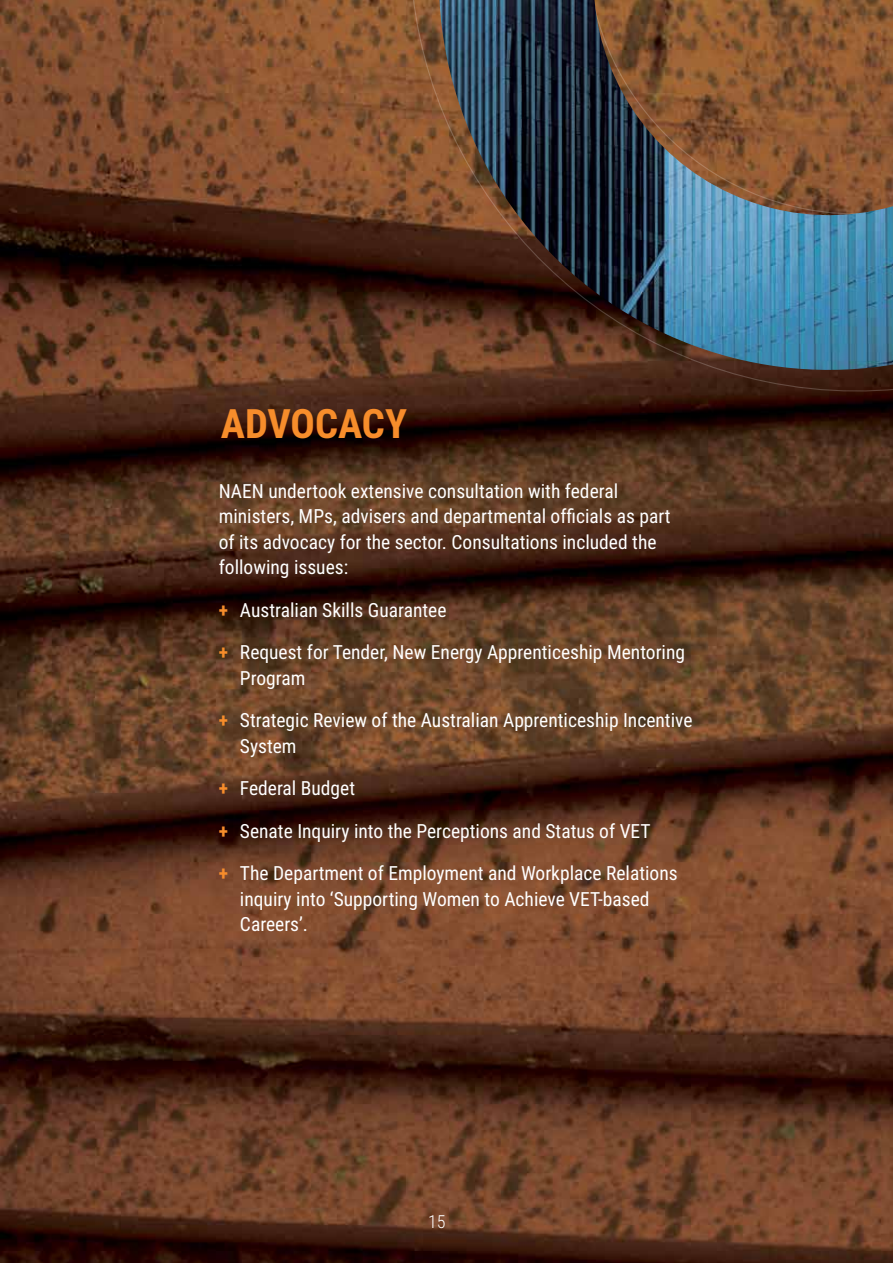
<style>
.page{position:relative;width:893px;height:1263px;background:#fff}
.page>*{position:absolute;margin:0;border:0;box-sizing:border-box;transform-origin:0 0}
.t1{font:700 40.5px "Roboto Condensed";color:#f78d2b}
.t2{font:19.5px/42.5px "Roboto Condensed";color:#fff}
.t3{font:300 18px "Roboto Condensed";color:#fff}
.s1{font-weight:700;color:#f78d2b}
</style>
<div class="page">
<img style="left:0;top:0;width:893px;height:1263px">
<svg style="left:385px;top:0;width:508px;height:408px;background:#5a331e"></svg>
<img style="left:439px;top:0;width:454px;height:375px">
<h1 class="t1" style="left:221px;top:396px;width:188px">ADVOCACY</h1>
<p class="t2" style="left:219px;top:477px;width:453px;line-height:25.5px">NAEN undertook extensive consultation with federal ministers, MPs, advisers and departmental officials as part of its advocacy for the sector. Consultations included the following issues:</p>
<p class="t2" style="left:219px;top:588px;width:468px"><span class="s1">+</span> Australian Skills Guarantee<br><span class="s1">+</span> Request for Tender, New Energy Apprenticeship Mentoring</p>
<p class="t2" style="left:219px;top:656px;width:475px;text-indent:21px">Program<br><span class="s1">+</span> Strategic Review of the Australian Apprenticeship Incentive</p>
<p class="t2" style="left:219px;top:724px;width:460px;text-indent:21px">System<br><span class="s1">+</span> Federal Budget<br><span class="s1">+</span> Senate Inquiry into the Perceptions and Status of VET<br><span class="s1">+</span> The Department of Employment and Workplace Relations</p>
<p class="t2" style="left:240px;top:885px;width:411px;line-height:25.5px">inquiry into ‘Supporting Women to Achieve VET-based<br>Careers’.</p>
<p class="t3" style="left:428px;top:1209px;width:19px">15</p>
</div>
